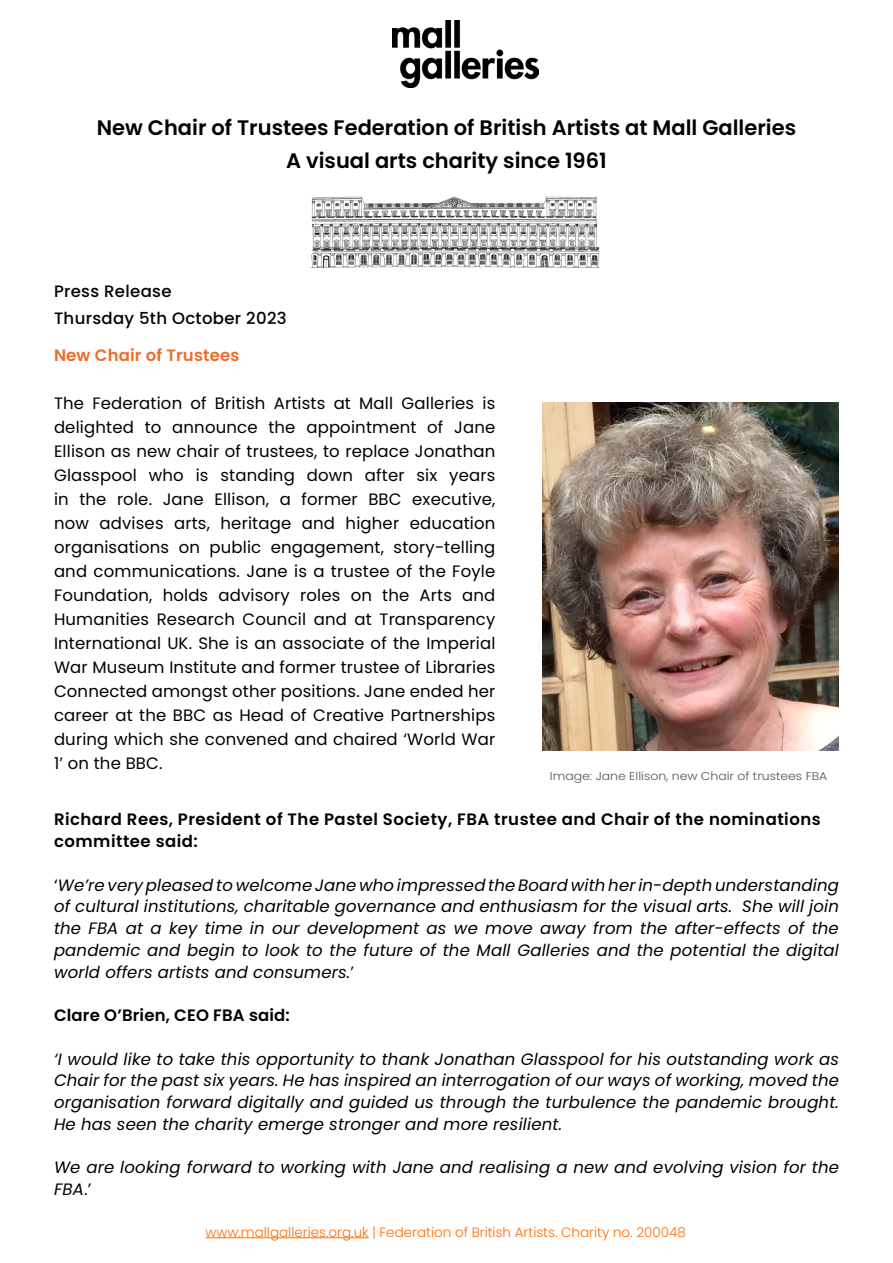
<style>
.page{position:relative;width:893px;height:1263px;background:#fff}
.page>*{position:absolute;margin:0;border:0;box-sizing:border-box;transform-origin:0 0}
.t1{font:600 21px/33px "Poppins";color:#000;text-align:center}
.t2{font:italic 16.5px/21.8px "Poppins";letter-spacing:.01em;color:#000;text-align:justify}
.t3{font:16.5px/24px "Poppins";letter-spacing:.01em;color:#000;text-align:justify}
.t4{font:600 16.5px/21.8px "Poppins";letter-spacing:.03em;color:#000}
.t5{font:500 16.5px/27px "Poppins";letter-spacing:.02em;color:#000}
.t6{font:600 16.5px "Poppins";letter-spacing:.01em;color:#000}
.t7{font:600 16.5px "Poppins";letter-spacing:.01em;color:#ed6c29}
.t8{font:300 13.5px "Poppins";color:#ff6e00}
.t9{font:300 11.25px "Poppins";color:#555453;scale:1.1 1}
.s1{font-style:normal}
</style>
<div class="page">
<hr style="left:205px;top:1237px;width:164px;height:1px;background:#ff6e00">
<img style="left:543px;top:402px;width:296px;height:349px">
<img style="left:393px;top:21px;width:146px;height:66px">
<img style="left:310px;top:196px;width:290px;height:72px">
<p class="t1" style="left:97px;top:111px;width:701px">New Chair of Trustees Federation of British Artists at Mall Galleries<br>A visual arts charity since 1961</p>
<p class="t5" style="left:54px;top:278px;width:234px">Press Release<br>Thursday 5th October 2023</p>
<p class="t7" style="left:54px;top:346px;width:187px">New Chair of Trustees</p>
<p class="t3" style="left:54px;top:391px;width:443px">The Federation of British Artists at Mall Galleries is delighted to announce the appointment of Jane Ellison as new chair of trustees, to replace Jonathan Glasspool who is standing down after six years in the role. Jane Ellison, a former BBC executive, now advises arts, heritage and higher education organisations on public engagement, story-telling and communications. Jane is a trustee of the Foyle Foundation, holds advisory roles on the Arts and Humanities Research Council and at Transparency International UK. She is an associate of the Imperial War Museum Institute and former trustee of Libraries Connected amongst other positions. Jane ended her career at the BBC as Head of Creative Partnerships during which she convened and chaired ‘World War 1’ on the BBC.</p>
<p class="t9" style="left:550px;top:770px;width:254px">Image: Jane Ellison, new Chair of trustees FBA</p>
<p class="t4" style="left:54px;top:809px;width:768px">Richard Rees, President of The Pastel Society, FBA trustee and Chair of the nominations committee said:</p>
<p class="t2" style="left:54px;top:874px;width:786px"><span class="s1">‘</span>We’re very pleased to welcome Jane who impressed the Board with her in-depth understanding of cultural institutions, charitable governance and enthusiasm for the visual arts. She will join the FBA at a key time in our development as we move away from the after-effects of the pandemic and begin to look to the future of the Mall Galleries and the potential the digital world offers artists and consumers.<span class="s1">’</span></p>
<p class="t6" style="left:54px;top:1006px;width:237px">Clare O’Brien, CEO FBA said:</p>
<p class="t2" style="left:54px;top:1048px;width:786px">‘I would like to take this opportunity to thank Jonathan Glasspool for his outstanding work as Chair for the past six years. He has inspired an interrogation of our ways of working, moved the organisation forward digitally and guided us through the turbulence the pandemic brought.<br>He has seen the charity emerge stronger and more resilient.</p>
<p class="t2" style="left:54px;top:1157px;width:786px">We are looking forward to working with Jane and realising a new and evolving vision for the<br>FBA<span class="s1">.’</span></p>
<p class="t8" style="left:205px;top:1224px;width:482px">www.mallgalleries.org.uk | Federation of British Artists. Charity no. 200048</p>
</div>
